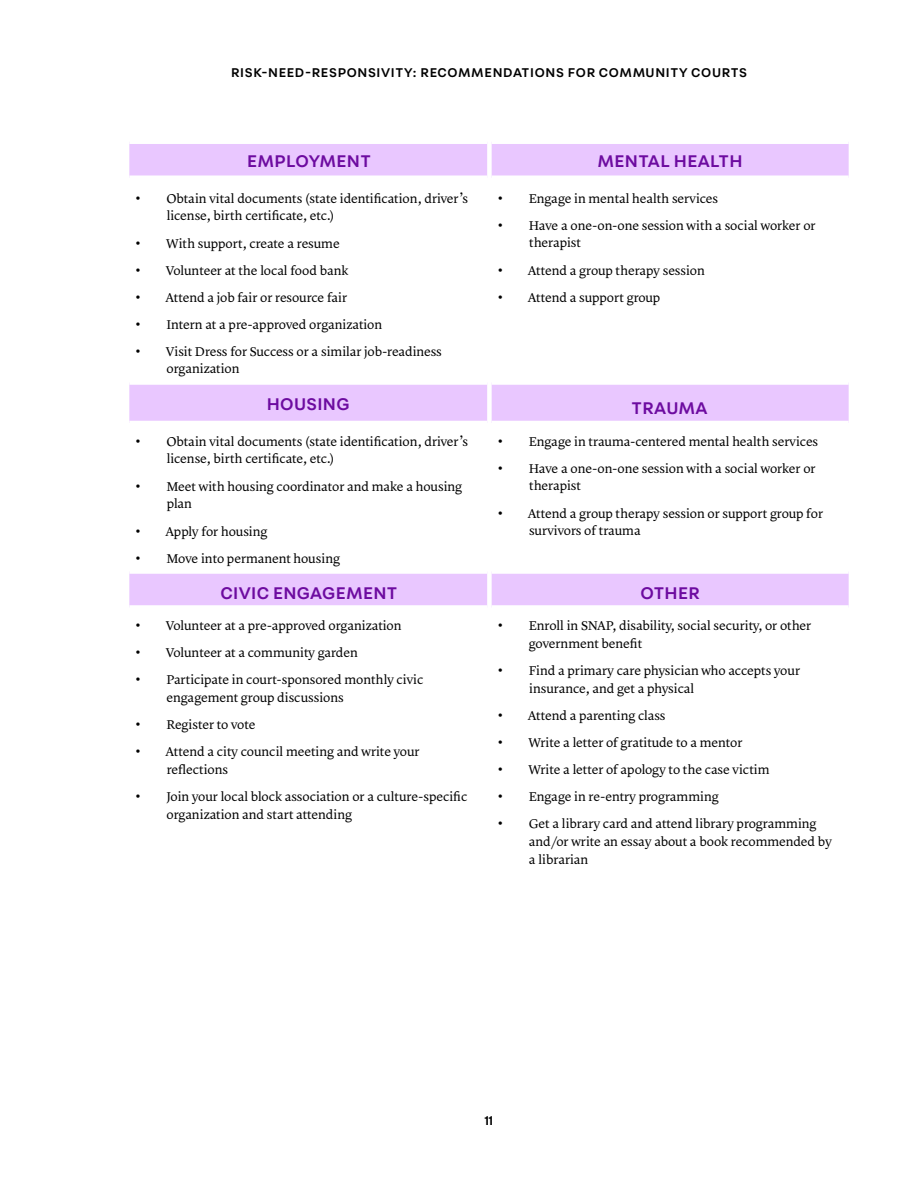
<style>
.page{position:relative;width:918px;height:1188px;background:#fff}
.page>*{position:absolute;margin:0;border:0;box-sizing:border-box;transform-origin:0 0}
.t1{font:500 18px "Fabriga";letter-spacing:.02em;color:#6d0ba0}
.t2{font:13.5px/18px "Lygia";letter-spacing:-.01em;color:#000}
.t3{font:500 13.5px "Fabriga";letter-spacing:.05em;color:#000}
.s1{font-size:18px}
</style>
<div class="page">
<svg style="left:129px;top:144px;width:720px;height:461px"></svg>
<div style="left:487px;top:139px;width:5px;height:41px;background:#fff"></div>
<div style="left:129px;top:175px;width:358px;height:5px;background:#fff"></div>
<div style="left:492px;top:175px;width:357px;height:5px;background:#fff"></div>
<div style="left:129px;top:380px;width:358px;height:5px;background:#fff"></div>
<div style="left:492px;top:380px;width:357px;height:5px;background:#fff"></div>
<div style="left:487px;top:380px;width:5px;height:45px;background:#fff"></div>
<hr style="left:129px;top:421px;width:358px;height:4px;background:#fff">
<hr style="left:492px;top:421px;width:357px;height:4px;background:#fff">
<div style="left:129px;top:569px;width:358px;height:5px;background:#fff"></div>
<div style="left:492px;top:569px;width:357px;height:5px;background:#fff"></div>
<div style="left:487px;top:569px;width:5px;height:41px;background:#fff"></div>
<p class="t3" style="left:231px;top:63px;width:517px">RISK-NEED-RESPONSIVITY: RECOMMENDATIONS FOR COMMUNITY COURTS</p>
<h1 class="t1" style="left:247px;top:148px;width:125px">EMPLOYMENT</h1>
<h1 class="t1" style="left:598px;top:148px;width:146px">MENTAL HEALTH</h1>
<p class="t2" style="left:167px;top:188px;width:303px;text-indent:-31px"><span class="s1">•</span> Obtain vital documents (state identification, driver’s license, birth certificate, etc.)</p>
<p class="t2" style="left:135px;top:233px;width:206px"><span class="s1">•</span> With support, create a resume</p>
<p class="t2" style="left:135px;top:260px;width:215px"><span class="s1">•</span> Volunteer at the local food bank</p>
<p class="t2" style="left:135px;top:287px;width:213px"><span class="s1">•</span> Attend a job fair or resource fair</p>
<p class="t2" style="left:135px;top:314px;width:249px"><span class="s1">•</span> Intern at a pre-approved organization</p>
<p class="t2" style="left:167px;top:341px;width:277px;text-indent:-31px"><span class="s1">•</span> Visit Dress for Success or a similar job-readiness organization</p>
<p class="t2" style="left:498px;top:188px;width:222px"><span class="s1">•</span> Engage in mental health services</p>
<p class="t2" style="left:529px;top:215px;width:288px;text-indent:-32px"><span class="s1">•</span> Have a one-on-one session with a social worker or therapist</p>
<p class="t2" style="left:498px;top:260px;width:209px"><span class="s1">•</span> Attend a group therapy session</p>
<p class="t2" style="left:498px;top:287px;width:164px"><span class="s1">•</span> Attend a support group</p>
<h1 class="t1" style="left:267px;top:391px;width:85px">HOUSING</h1>
<h1 class="t1" style="left:632px;top:396px;width:77px">TRAUMA</h1>
<p class="t2" style="left:167px;top:431px;width:303px;text-indent:-31px"><span class="s1">•</span> Obtain vital documents (state identification, driver’s license, birth certificate, etc.)</p>
<p class="t2" style="left:167px;top:476px;width:297px;text-indent:-31px"><span class="s1">•</span> Meet with housing coordinator and make a housing plan</p>
<p class="t2" style="left:135px;top:521px;width:134px"><span class="s1">•</span> Apply for housing</p>
<p class="t2" style="left:135px;top:548px;width:206px"><span class="s1">•</span> Move into permanent housing</p>
<p class="t2" style="left:498px;top:431px;width:322px"><span class="s1">•</span> Engage in trauma-centered mental health services</p>
<p class="t2" style="left:529px;top:458px;width:288px;text-indent:-32px"><span class="s1">•</span> Have a one-on-one session with a social worker or therapist</p>
<p class="t2" style="left:529px;top:503px;width:296px;text-indent:-31px"><span class="s1">•</span> Attend a group therapy session or support group for survivors of trauma</p>
<h1 class="t1" style="left:220px;top:580px;width:179px">CIVIC ENGAGEMENT</h1>
<h1 class="t1" style="left:640px;top:580px;width:61px">OTHER</h1>
<p class="t2" style="left:135px;top:615px;width:268px"><span class="s1">•</span> Volunteer at a pre-approved organization</p>
<p class="t2" style="left:135px;top:642px;width:224px"><span class="s1">•</span> Volunteer at a community garden</p>
<p class="t2" style="left:167px;top:669px;width:258px;text-indent:-31px"><span class="s1">•</span> Participate in court-sponsored monthly civic engagement group discussions</p>
<p class="t2" style="left:135px;top:714px;width:122px"><span class="s1">•</span> Register to vote</p>
<p class="t2" style="left:167px;top:741px;width:254px;text-indent:-32px"><span class="s1">•</span> Attend a city council meeting and write your reflections</p>
<p class="t2" style="left:167px;top:786px;width:302px;text-indent:-31px"><span class="s1">•</span> Join your local block association or a culture-specific organization and start attending</p>
<p class="t2" style="left:529px;top:615px;width:284px;text-indent:-31px"><span class="s1">•</span> Enroll in SNAP, disability, social security, or other government benefit</p>
<p class="t2" style="left:529px;top:660px;width:272px;text-indent:-31px"><span class="s1">•</span> Find a primary care physician who accepts your insurance, and get a physical</p>
<p class="t2" style="left:498px;top:705px;width:169px"><span class="s1">•</span> Attend a parenting class</p>
<p class="t2" style="left:498px;top:732px;width:246px"><span class="s1">•</span> Write a letter of gratitude to a mentor</p>
<p class="t2" style="left:498px;top:759px;width:273px"><span class="s1">•</span> Write a letter of apology to the case victim</p>
<p class="t2" style="left:498px;top:786px;width:223px"><span class="s1">•</span> Engage in re-entry programming</p>
<p class="t2" style="left:529px;top:813px;width:304px;text-indent:-31px"><span class="s1">•</span> Get a library card and attend library programming and/or write an essay about a book recommended by a librarian</p>
<p class="t3" style="left:485px;top:1111px;width:10px">11</p>
</div>
